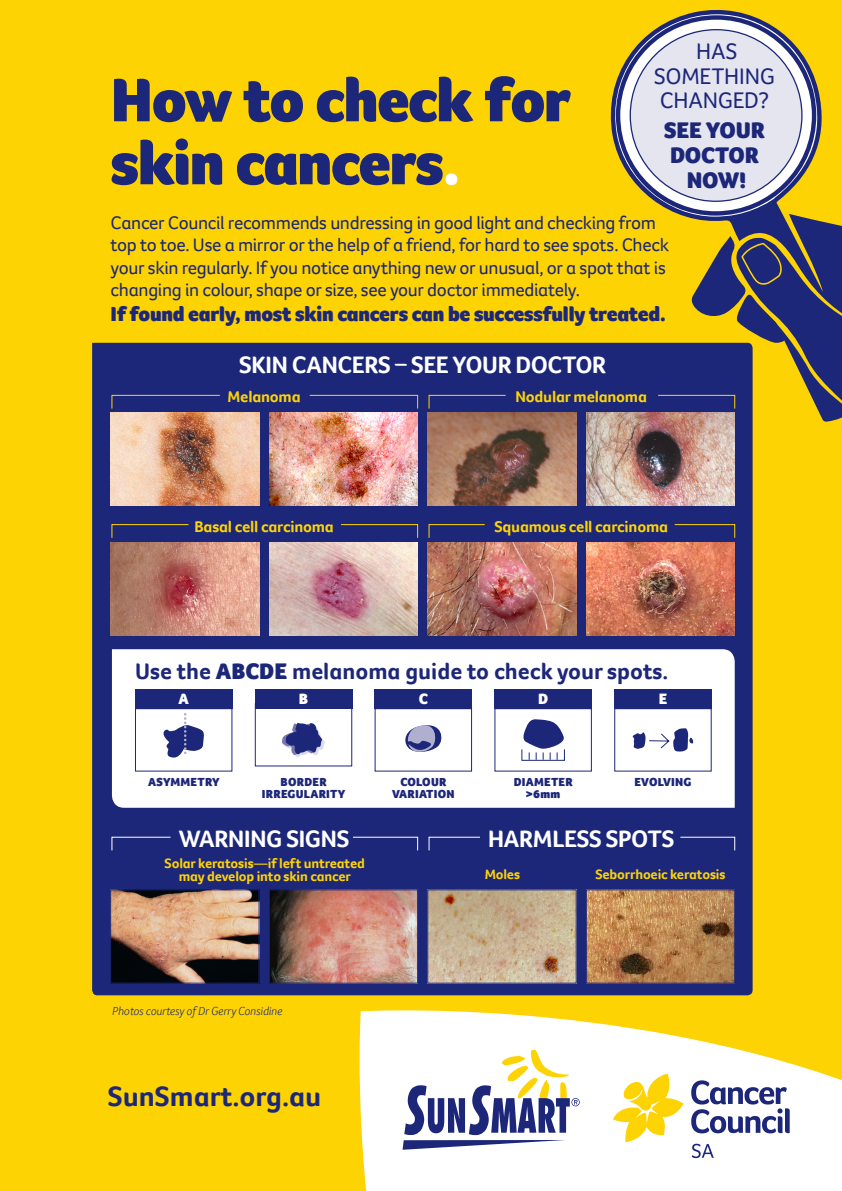
<style>
.page{position:relative;width:842px;height:1191px;background:#fed304}
.page>*{position:absolute;margin:0;border:0;box-sizing:border-box;transform-origin:0 0}
.heading{font:900 63px/63px "Foco CC";letter-spacing:-.025em;color:#1d2779}
.t1{font:700 28.7px "Foco CC";color:#1d2779}
.bodycopy_intro{font:700 24.5px "Foco CC";letter-spacing:-.01em;color:#fff}
.t2{font:23.3px/24.8px "Foco CC";letter-spacing:-.01em;color:#1d2779;text-align:center}
.t3{font:900 23.3px/24.8px "Foco CC";letter-spacing:-.01em;color:#1d2779;text-align:center}
.t4{font:700 23.2px "Foco CC";color:#1d2779}
.bodycopy{font:900 21px "Foco CC";letter-spacing:-.01em;color:#1d2779}
.bodycopy-2{font:18.7px/22.3px "Foco CC";letter-spacing:-.02em;color:#1d2779}
.t5{font:700 16px "Foco CC";letter-spacing:-.015em;color:#fed304}
.t6{font:900 15.4px "Foco CC";color:#fff}
.t7{font:700 14px/13px "Foco CC";letter-spacing:-.01em;color:#fed304;text-align:center}
.t8{font:900 12px/12px "Foco CC";letter-spacing:.02em;color:#1d2779;text-align:center}
.t9{font:italic 300 12px "Foco CC";color:#1d2779}
.s1{color:#fff}
.s2{font-weight:900}
</style>
<div class="page">
<svg style="left:359px;top:1010px;width:483px;height:181px;fill:#fff"></svg>
<svg style="left:613px;top:1073px;width:71px;height:69px"></svg>
<svg style="left:692px;top:1143px;width:22px;height:15px"></svg>
<svg style="left:691px;top:1080px;width:99px;height:53px;background:#a9adcc"></svg>
<svg style="left:403px;top:1049px;width:177px;height:100px;background:#c1c1cd"></svg>
<div style="left:92px;top:343px;width:661px;height:652px;background:#1d2779"></div>
<img style="left:111px;top:412px;width:148px;height:94px">
<img style="left:269px;top:412px;width:149px;height:94px">
<img style="left:111px;top:542px;width:148px;height:93px">
<img style="left:269px;top:542px;width:149px;height:93px">
<img style="left:428px;top:412px;width:148px;height:94px">
<img style="left:586px;top:412px;width:149px;height:94px">
<img style="left:428px;top:542px;width:148px;height:93px">
<img style="left:586px;top:542px;width:149px;height:93px">
<svg style="left:611px;top:10px;width:231px;height:436px"></svg>
<svg style="left:611px;top:14px;width:213px;height:203px;fill:#e5e5f0"></svg>
<div style="left:112px;top:649px;width:623px;height:158px;background:#fff"></div>
<div style="left:135px;top:689px;width:97px;height:19px;background:#1d2779"></div>
<div style="left:135px;top:708px;width:97px;height:63px;border:1px solid #1d2779"></div>
<svg style="left:158px;top:713px;width:47px;height:47px;background:#a4a7c9"></svg>
<div style="left:255px;top:703px;width:97px;height:63px;border:1px solid #1d2779"></div>
<div style="left:255px;top:689px;width:97px;height:19px;background:#1d2779"></div>
<svg style="left:282px;top:721px;width:44px;height:39px;background:#9094bd"></svg>
<div style="left:375px;top:689px;width:97px;height:19px;background:#1d2779"></div>
<div style="left:375px;top:708px;width:97px;height:63px;border:1px solid #1d2779"></div>
<svg style="left:402px;top:719px;width:43px;height:35px;background:#b6b8d4"></svg>
<div style="left:614px;top:689px;width:98px;height:19px;background:#1d2779"></div>
<div style="left:614px;top:708px;width:98px;height:63px;border:1px solid #1d2779"></div>
<svg style="left:631px;top:728px;width:64px;height:24px;background:#b3b6d2"></svg>
<div style="left:494px;top:689px;width:98px;height:19px;background:#1d2779"></div>
<div style="left:494px;top:708px;width:98px;height:63px;border:1px solid #1d2779"></div>
<svg style="left:522px;top:718px;width:45px;height:42px;background:#8c91bb"></svg>
<img style="left:112px;top:891px;width:146px;height:90px">
<div style="left:110px;top:889px;width:150px;height:94px;border:1px solid #1d2779"></div>
<img style="left:271px;top:891px;width:145px;height:90px">
<div style="left:269px;top:889px;width:149px;height:94px;border:1px solid #1d2779"></div>
<img style="left:429px;top:891px;width:146px;height:90px">
<div style="left:427px;top:889px;width:150px;height:94px;border:1px solid #1d2779"></div>
<img style="left:588px;top:891px;width:145px;height:90px">
<div style="left:586px;top:889px;width:149px;height:94px;border:1px solid #1d2779"></div>
<svg style="left:111px;top:523px;width:79px;height:16px"></svg>
<svg style="left:111px;top:836px;width:61px;height:15px"></svg>
<svg style="left:428px;top:523px;width:58px;height:16px"></svg>
<svg style="left:428px;top:836px;width:53px;height:15px"></svg>
<svg style="left:111px;top:394px;width:110px;height:15px;background:#2d3370"></svg>
<svg style="left:428px;top:394px;width:79px;height:15px"></svg>
<svg style="left:340px;top:523px;width:79px;height:16px"></svg>
<svg style="left:352px;top:836px;width:67px;height:15px"></svg>
<svg style="left:674px;top:523px;width:62px;height:16px"></svg>
<svg style="left:679px;top:836px;width:57px;height:15px"></svg>
<svg style="left:309px;top:394px;width:110px;height:15px;background:#2d3370"></svg>
<svg style="left:657px;top:236px;width:185px;height:186px"></svg>
<p class="heading" style="left:111px;top:68px;width:462px">How to check for skin cancers<span class="s1">.</span></p>
<p class="t2" style="left:654px;top:38px;width:122px">HAS<br>SOMETHING<br>CHANGED?</p>
<p class="t3" style="left:664px;top:117px;width:102px">SEE YOUR<br>DOCTOR<br>NOW!</p>
<p class="bodycopy-2" style="left:111px;top:211px;width:560px">Cancer Council recommends undressing in good light and checking from top to toe. Use a mirror or the help of a friend, for hard to see spots. Check your skin regularly. If you notice anything new or unusual, or a spot that is changing in colour, shape or size, see your doctor immediately.</p>
<p class="bodycopy" style="left:111px;top:300px;width:557px">If found early, most skin cancers can be successfully treated.</p>
<p class="bodycopy_intro" style="left:239px;top:349px;width:369px">SKIN CANCERS – SEE YOUR DOCTOR</p>
<p class="t5" style="left:228px;top:386px;width:74px">Melanoma</p>
<p class="t5" style="left:194px;top:515px;width:141px">Basal cell carcinoma</p>
<p class="t5" style="left:515px;top:386px;width:133px">Nodular melanoma</p>
<p class="t5" style="left:494px;top:515px;width:175px">Squamous cell carcinoma</p>
<p class="t4" style="left:135px;top:655px;width:535px">Use the <span class="s2">ABCDE</span> melanoma guide to check your spots.</p>
<p class="t6" style="left:179px;top:688px;width:12px">A</p>
<p class="t6" style="left:419px;top:688px;width:11px">C</p>
<p class="t6" style="left:299px;top:688px;width:11px">B</p>
<p class="t6" style="left:538px;top:688px;width:12px">D</p>
<p class="t6" style="left:659px;top:688px;width:10px">E</p>
<p class="t8" style="left:148px;top:776px;width:73px">ASYMMETRY</p>
<p class="t8" style="left:262px;top:776px;width:85px">BORDER<br>IRREGULARITY</p>
<p class="t8" style="left:392px;top:776px;width:64px">COLOUR<br>VARIATION</p>
<p class="t8" style="left:514px;top:776px;width:61px">DIAMETER</p>
<p class="t8" style="left:526px;top:788px;width:36px">&gt;6mm</p>
<p class="t8" style="left:634px;top:776px;width:59px">EVOLVING</p>
<p class="bodycopy_intro" style="left:179px;top:822px;width:172px">WARNING SIGNS</p>
<p class="bodycopy_intro" style="left:488px;top:822px;width:188px">HARMLESS SPOTS</p>
<p class="t7" style="left:165px;top:856px;width:202px">Solar keratosis—if left untreated may develop into skin cancer</p>
<p class="t7" style="left:485px;top:867px;width:37px">Moles</p>
<p class="t7" style="left:595px;top:867px;width:132px">Seborrhoeic keratosis</p>
<p class="t9" style="left:112px;top:1002px;width:171px">Photos courtesy of Dr Gerry Considine</p>
<p class="t1" style="left:108px;top:1077px;width:215px">SunSmart.org.au</p>
</div>
